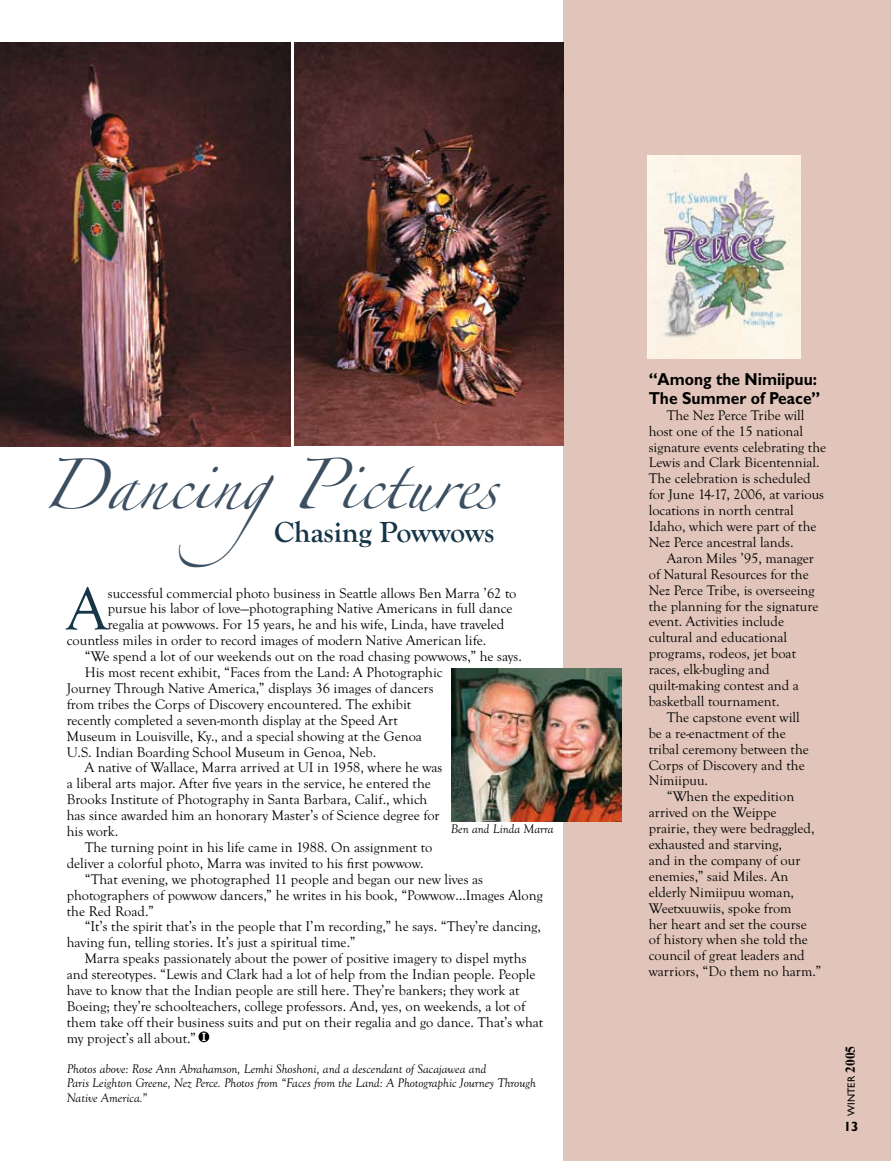
<style>
.page{position:relative;width:891px;height:1161px;background:#fff}
.page>*{position:absolute;margin:0;border:0;box-sizing:border-box;transform-origin:0 0}
.t1{font:61.65px "Goudy Old Sty T";color:#163648}
.t2{font:45px "Zapfino";color:#3b4f61}
.t3{font:700 30px "Goudy Old Sty T";color:#163648}
.t4{font:700 17.4px/18.9px "Gill Sans";color:#000;scale:.9 1}
.t5{font:14.4px/15.9px "Goudy Old Sty T";color:#000}
.t6{font:700 13.5px "Gill Sans";color:#000}
.t7{font:italic 12.9px/14.4px "Goudy Old Sty T";color:#000}
.t8{font:700 12px "Officina Sans";color:#fff}
.t9{font:10.5px "Gill Sans";color:#000}
.s1{font-family:"Times New Roman";font-weight:700;font-size:13.5px}
</style>
<div class="page">
<div style="left:564px;top:0;width:327px;height:1161px;background:#e1c5ba"></div>
<img style="left:1px;top:43px;width:289px;height:404px">
<img style="left:295px;top:43px;width:269px;height:403px">
<img style="left:451px;top:669px;width:170px;height:152px">
<img style="left:647px;top:156px;width:154px;height:203px">
<div style="left:198px;top:1031px;width:11px;height:11px;background:#000;border-radius:50%"></div>
<h2 class="t2" style="left:42px;top:466px;width:458px">DancingPictures</h2>
<h3 class="t3" style="left:274px;top:515px;width:222px">Chasing Powwows</h3>
<h1 class="t1" style="left:67px;top:575px;width:43px">A</h1>
<p class="t5" style="left:108px;top:585px;width:410px">successful commercial photo business in Seattle allows Ben Marra ’62 to</p>
<p class="t5" style="left:108px;top:601px;width:406px">pursue his labor of love—photographing Native Americans in full dance</p>
<p class="t5" style="left:108px;top:617px;width:398px">regalia at powwows. For 15 years, he and his wife, Linda, have traveled</p>
<p class="t5" style="left:67px;top:633px;width:421px">countless miles in order to record images of modern Native American life.</p>
<p class="t5" style="left:85px;top:649px;width:439px">“We spend a lot of our weekends out on the road chasing powwows,” he says.</p>
<p class="t5" style="left:85px;top:665px;width:359px">His most recent exhibit, “Faces from the Land: A Photographic</p>
<p class="t5" style="left:67px;top:680px;width:368px">Journey Through Native America,” displays 36 images of dancers</p>
<p class="t5" style="left:67px;top:696px;width:346px">from tribes the Corps of Discovery encountered. The exhibit</p>
<p class="t5" style="left:67px;top:712px;width:333px">recently completed a seven-month display at the Speed Art</p>
<p class="t5" style="left:67px;top:728px;width:357px">Museum in Louisville, Ky., and a special showing at the Genoa</p>
<p class="t5" style="left:67px;top:744px;width:311px">U.S. Indian Boarding School Museum in Genoa, Neb.</p>
<p class="t5" style="left:85px;top:760px;width:359px">A native of Wallace, Marra arrived at UI in 1958, where he was</p>
<p class="t5" style="left:67px;top:776px;width:366px">a liberal arts major. After five years in the service, he entered the</p>
<p class="t5" style="left:67px;top:792px;width:362px">Brooks Institute of Photography in Santa Barbara, Calif., which</p>
<p class="t5" style="left:67px;top:808px;width:374px">has since awarded him an honorary Master’s of Science degree for</p>
<p class="t5" style="left:67px;top:824px;width:53px">his work.</p>
<p class="t5" style="left:85px;top:839px;width:349px">The turning point in his life came in 1988. On assignment to</p>
<p class="t5" style="left:67px;top:855px;width:359px">deliver a colorful photo, Marra was invited to his first powwow.</p>
<p class="t5" style="left:85px;top:871px;width:400px">“That evening, we photographed 11 people and began our new lives as</p>
<p class="t5" style="left:67px;top:887px;width:478px">photographers of powwow dancers,” he writes in his book, “Powwow…Images Along</p>
<p class="t5" style="left:67px;top:903px;width:89px">the Red Road.”</p>
<p class="t5" style="left:85px;top:919px;width:458px">“It’s the spirit that’s in the people that I’m recording,” he says. “They’re dancing,</p>
<p class="t5" style="left:67px;top:935px;width:290px">having fun, telling stories. It’s just a spiritual time.”</p>
<p class="t5" style="left:85px;top:951px;width:443px">Marra speaks passionately about the power of positive imagery to dispel myths</p>
<p class="t5" style="left:67px;top:967px;width:470px">and stereotypes. “Lewis and Clark had a lot of help from the Indian people. People</p>
<p class="t5" style="left:67px;top:983px;width:454px">have to know that the Indian people are still here. They’re bankers; they work at</p>
<p class="t5" style="left:67px;top:998px;width:460px">Boeing; they’re schoolteachers, college professors. And, yes, on weekends, a lot of</p>
<p class="t5" style="left:67px;top:1014px;width:478px">them take off their business suits and put on their regalia and go dance. That’s what</p>
<p class="t5" style="left:67px;top:1030px;width:131px">my project’s all about.”</p>
<p class="t7" style="left:67px;top:1062px;width:471px">Photos above: Rose Ann Abrahamson, Lemhi Shoshoni, and a descendant of Sacajawea and<br>Paris Leighton Greene, Nez Perce. Photos from “Faces from the Land: A Photographic Journey Through<br>Native America.”</p>
<p class="t7" style="left:451px;top:821px;width:104px">Ben and Linda Marra</p>
<p class="t8" style="left:202px;top:1029px;width:6px">I</p>
<p class="t4" style="left:649px;top:370px;width:192px">“Among the Nimiipuu:<br>The Summer of Peace”</p>
<p class="t5" style="left:649px;top:407px;width:179px;text-indent:18px">The Nez Perce Tribe will host one of the 15 national signature events celebrating the<br>Lewis and Clark Bicentennial.<br>The celebration is scheduled for June 14-17, 2006, at various locations in north central<br>Idaho, which were part of the<br>Nez Perce ancestral lands.</p>
<p class="t5" style="left:649px;top:550px;width:171px;text-indent:18px">Aaron Miles ’95, manager of Natural Resources for the<br>Nez Perce Tribe, is overseeing the planning for the signature event. Activities include cultural and educational programs, rodeos, jet boat races, elk-bugling and quilt-making contest and a basketball tournament.</p>
<p class="t5" style="left:649px;top:709px;width:162px;text-indent:18px">The capstone event will be a re-enactment of the tribal ceremony between the<br>Corps of Discovery and the<br>Nimiipuu.</p>
<p class="t5" style="left:649px;top:789px;width:174px;text-indent:18px">“When the expedition arrived on the Weippe<br>prairie, they were bedraggled, exhausted and starving,<br>and in the company of our enemies,” said Miles. An elderly Nimiipuu woman,<br>Weetxuuwiis, spoke from<br>her heart and set the course of history when she told the council of great leaders and warriors, “Do them no harm.”</p>
<p class="t9" style="left:845px;top:1116px;width:72px;rotate:-90deg">WINTER <span class="s1">2005</span></p>
<p class="t6" style="left:844px;top:1119px;width:16px">13</p>
</div>
